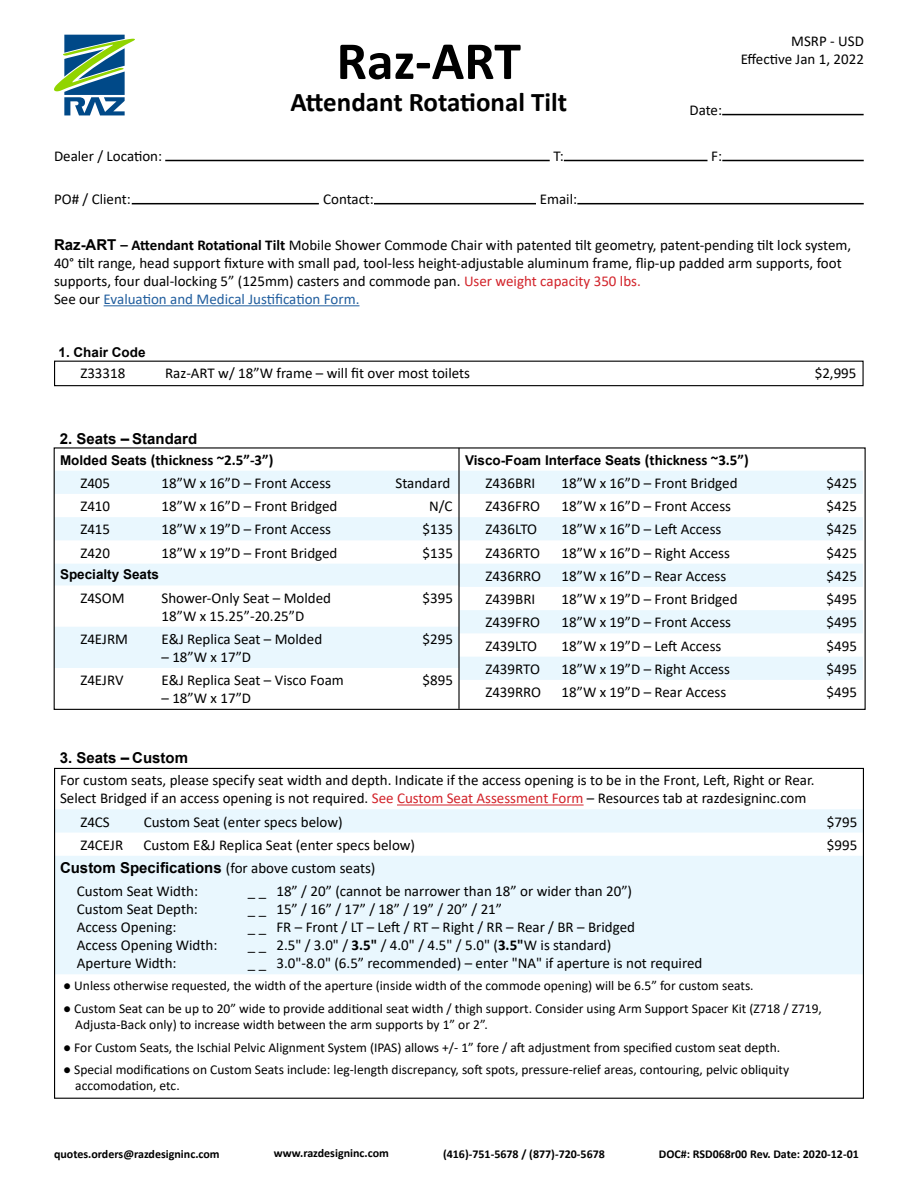
<style>
.page{position:relative;width:918px;height:1188px;background:#fff}
.page>*{position:absolute;margin:0;border:0;box-sizing:border-box;transform-origin:0 0}
.t1{font:700 54px "Calibri";color:#000}
.t2{font:700 27px "Calibri";color:#000}
.t3{font:15px/18px "Calibri";color:#000}
.t4{font:700 15px/23.2px "Calibri";color:#000}
.t5{font:700 15px "Arial";color:#000}
.t6{font:13.5px/16.2px "Calibri";color:#000}
.t7{font:700 13.5px "Arial";color:#000}
.t8{font:700 12px "Calibri";color:#000}
.s1{font-family:"Arial";font-weight:700}
.s2{font-weight:700}
.s3{color:#d2232a}
.s4{color:#215e9e}
.s5{font-size:15.75px}
.s6{font-family:"Arial";font-size:13.5px}
.s7{font-weight:400}
.s8{font-family:"Calibri";font-size:15px}
</style>
<div class="page">
<hr style="left:104px;top:305px;width:255px;height:1px;background:#215e9e">
<svg style="left:56px;top:471px;width:402px;height:197px;fill:#e9f7fe"></svg>
<svg style="left:460px;top:471px;width:403px;height:209px;fill:#e9f7fe"></svg>
<svg style="left:56px;top:809px;width:806px;height:165px;fill:#e9f7fe"></svg>
<hr style="left:397px;top:805px;width:187px;height:1px;background:#d2232a">
<svg style="left:54px;top:386px;width:808px;height:1px"></svg>
<div style="left:54px;top:361px;width:810px;height:25px;border:1px solid #000"></div>
<hr style="left:165px;top:160px;width:385px;height:1px;background:#000">
<hr style="left:132px;top:203px;width:187px;height:1px;background:#000">
<hr style="left:374px;top:203px;width:162px;height:1px;background:#000">
<hr style="left:577px;top:203px;width:287px;height:1px;background:#000">
<hr style="left:564px;top:160px;width:144px;height:1px;background:#000">
<hr style="left:722px;top:160px;width:142px;height:1px;background:#000">
<hr style="left:722px;top:114px;width:142px;height:1px;background:#000">
<div style="left:54px;top:447px;width:812px;height:263px;border:1px solid #000"></div>
<hr style="left:458px;top:448px;width:2px;height:261px;background:#000">
<svg style="left:54px;top:35px;width:81px;height:80px"></svg>
<h1 class="t1" style="left:337px;top:23px;width:186px">Raz-ART</h1>
<h2 class="t2" style="left:290px;top:83px;width:278px">Attendant Rotational Tilt</h2>
<p class="t3" style="left:689px;top:100px;width:34px">Date:</p>
<p class="t3" style="left:54px;top:147px;width:110px">Dealer / Location:</p>
<p class="t3" style="left:54px;top:189px;width:78px">PO# / Client:</p>
<p class="t3" style="left:323px;top:189px;width:52px">Contact:</p>
<p class="t3" style="left:540px;top:189px;width:39px">Email:</p>
<p class="t3" style="left:554px;top:147px;width:12px">T:</p>
<p class="t3" style="left:711px;top:147px;width:12px">F:</p>
<p class="t3" style="left:741px;top:31px;width:125px;text-align:right">MSRP - USD<br>Effective Jan 1, 2022</p>
<p class="t3" style="left:54px;top:236px;width:799px"><span class="s1">Raz-ART</span> <span class="s2">– Attendant Rotational Tilt</span> Mobile Shower Commode Chair with patented tilt geometry, patent-pending tilt lock system, 40° tilt range, head support fixture with small pad, tool-less height-adjustable aluminum frame, flip-up padded arm supports, foot supports, four dual-locking 5” (125mm) casters and commode pan. <span class="s3">User weight capacity 350 lbs.<br></span>See our <span class="s4">Evaluation and Medical Justification Form.</span></p>
<p class="t7" style="left:58px;top:342px;width:89px">1. Chair Code</p>
<p class="t3" style="left:80px;top:364px;width:47px">Z33318</p>
<p class="t3" style="left:165px;top:364px;width:307px">Raz-ART w/ 18”W frame – will fit over most toilets</p>
<p class="t3" style="left:815px;top:364px;width:43px">$2,995</p>
<p class="t5" style="left:60px;top:429px;width:139px">2. Seats <span class="s5">–</span> Standard</p>
<p class="t4" style="left:80px;top:448px;width:195px;text-indent:-20px"><span class="s6">Molded Seats</span> (thickness ~2.5”-3”)<br><span class="s7">Z405</span></p>
<p class="t3" style="left:162px;top:474px;width:171px">18”W x 16”D – Front Access</p>
<p class="t3" style="left:396px;top:474px;width:56px">Standard</p>
<p class="t3" style="left:80px;top:497px;width:31px">Z410</p>
<p class="t3" style="left:162px;top:497px;width:178px">18”W x 16”D – Front Bridged</p>
<p class="t3" style="left:429px;top:497px;width:25px">N/C</p>
<p class="t3" style="left:80px;top:520px;width:31px">Z415</p>
<p class="t3" style="left:162px;top:520px;width:171px">18”W x 19”D – Front Access</p>
<p class="t3" style="left:423px;top:520px;width:32px">$135</p>
<p class="t3" style="left:80px;top:543px;width:31px">Z420</p>
<p class="t3" style="left:162px;top:543px;width:178px">18”W x 19”D – Front Bridged</p>
<p class="t3" style="left:423px;top:543px;width:32px">$135</p>
<p class="t7" style="left:60px;top:565px;width:101px">Specialty Seats</p>
<p class="t3" style="left:80px;top:588px;width:46px">Z4SOM</p>
<p class="t3" style="left:162px;top:588px;width:171px">Shower-Only Seat – Molded<br>18”W x 15.25”-20.25”D</p>
<p class="t3" style="left:423px;top:588px;width:32px">$395</p>
<p class="t3" style="left:80px;top:630px;width:49px">Z4EJRM</p>
<p class="t3" style="left:162px;top:630px;width:162px">E&amp;J Replica Seat – Molded</p>
<p class="t3" style="left:162px;top:648px;width:91px">– 18”W x 17”D</p>
<p class="t3" style="left:423px;top:630px;width:32px">$295</p>
<p class="t3" style="left:80px;top:671px;width:45px">Z4EJRV</p>
<p class="t3" style="left:162px;top:671px;width:184px">E&amp;J Replica Seat – Visco Foam</p>
<p class="t3" style="left:162px;top:689px;width:91px">– 18”W x 17”D</p>
<p class="t3" style="left:423px;top:671px;width:32px">$895</p>
<p class="t7" style="left:465px;top:450px;width:285px">Visco-Foam Interface Seats <span class="s8">(thickness ~3.5”)</span></p>
<p class="t3" style="left:485px;top:474px;width:51px">Z436BRI</p>
<p class="t3" style="left:562px;top:474px;width:178px">18”W x 16”D – Front Bridged</p>
<p class="t3" style="left:827px;top:474px;width:32px">$425</p>
<p class="t3" style="left:485px;top:497px;width:56px">Z436FRO</p>
<p class="t3" style="left:562px;top:497px;width:171px">18”W x 16”D – Front Access</p>
<p class="t3" style="left:827px;top:497px;width:32px">$425</p>
<p class="t3" style="left:485px;top:520px;width:53px">Z436LTO</p>
<p class="t3" style="left:562px;top:520px;width:161px">18”W x 16”D – Left Access</p>
<p class="t3" style="left:827px;top:520px;width:32px">$425</p>
<p class="t3" style="left:485px;top:543px;width:56px">Z436RTO</p>
<p class="t3" style="left:562px;top:543px;width:170px">18”W x 16”D – Right Access</p>
<p class="t3" style="left:827px;top:543px;width:32px">$425</p>
<p class="t3" style="left:485px;top:567px;width:57px">Z436RRO</p>
<p class="t3" style="left:562px;top:567px;width:166px">18”W x 16”D – Rear Access</p>
<p class="t3" style="left:827px;top:567px;width:32px">$425</p>
<p class="t3" style="left:485px;top:590px;width:51px">Z439BRI</p>
<p class="t3" style="left:562px;top:590px;width:178px">18”W x 19”D – Front Bridged</p>
<p class="t3" style="left:827px;top:590px;width:32px">$495</p>
<p class="t3" style="left:485px;top:613px;width:56px">Z439FRO</p>
<p class="t3" style="left:562px;top:613px;width:171px">18”W x 19”D – Front Access</p>
<p class="t3" style="left:827px;top:613px;width:32px">$495</p>
<p class="t3" style="left:485px;top:636px;width:53px">Z439LTO</p>
<p class="t3" style="left:562px;top:636px;width:161px">18”W x 19”D – Left Access</p>
<p class="t3" style="left:827px;top:636px;width:32px">$495</p>
<p class="t3" style="left:485px;top:660px;width:56px">Z439RTO</p>
<p class="t3" style="left:562px;top:660px;width:170px">18”W x 19”D – Right Access</p>
<p class="t3" style="left:827px;top:660px;width:32px">$495</p>
<p class="t3" style="left:485px;top:683px;width:57px">Z439RRO</p>
<p class="t3" style="left:562px;top:683px;width:166px">18”W x 19”D – Rear Access</p>
<p class="t3" style="left:827px;top:683px;width:32px">$495</p>
<p class="t5" style="left:60px;top:747px;width:130px">3. Seats <span class="s5">–</span> Custom</p>
<p class="t3" style="left:60px;top:771px;width:756px">For custom seats, please specify seat width and depth. Indicate if the access opening is to be in the Front, Left, Right or Rear.<br>Select Bridged if an access opening is not required. <span class="s3">See Custom Seat Assessment Form</span> – Resources tab at razdesigninc.com</p>
<p class="t3" style="left:80px;top:812px;width:31px">Z4CS</p>
<p class="t3" style="left:144px;top:812px;width:201px">Custom Seat (enter specs below)</p>
<p class="t3" style="left:827px;top:812px;width:32px">$795</p>
<p class="t3" style="left:80px;top:835px;width:44px">Z4CEJR</p>
<p class="t3" style="left:144px;top:835px;width:273px">Custom E&amp;J Replica Seat (enter specs below)</p>
<p class="t3" style="left:827px;top:835px;width:32px">$995</p>
<p class="t3" style="left:77px;top:856px;width:300px;line-height:23.2px;text-indent:-17px"><span class="s1">Custom Specifications</span> (for above custom seats)<br>Custom Seat Width:</p>
<p class="t3" style="left:77px;top:900px;width:142px">Custom Seat Depth:<br>Access Opening:<br>Access Opening Width:<br>Aperture Width:</p>
<p class="t3" style="left:248px;top:882px;width:456px">_ _ 18” / 20” (cannot be narrower than 18” or wider than 20”)<br>_ _ 15” / 16” / 17” / 18” / 19” / 20” / 21”<br>_ _ FR – Front / LT – Left / RT – Right / RR – Rear / BR – Bridged<br>_ _ 2.5" / 3.0" / <span class="s2">3.5"</span> / 4.0" / 4.5" / 5.0" (<span class="s2">3.5"</span>W is standard)<br>_ _ 3.0"-8.0" (6.5” recommended) – enter "NA" if aperture is not required</p>
<p class="t6" style="left:63px;top:978px;width:692px">● Unless otherwise requested, the width of the aperture (inside width of the commode opening) will be 6.5” for custom seats.</p>
<p class="t6" style="left:75px;top:1000px;width:748px;text-indent:-12px">● Custom Seat can be up to 20” wide to provide additional seat width / thigh support. Consider using Arm Support Spacer Kit (Z718 / Z719,<br>Adjusta-Back only) to increase width between the arm supports by 1” or 2”.</p>
<p class="t6" style="left:63px;top:1039px;width:719px">● For Custom Seats, the Ischial Pelvic Alignment System (IPAS) allows +/- 1” fore / aft adjustment from specified custom seat depth.</p>
<p class="t6" style="left:75px;top:1061px;width:715px;text-indent:-12px">● Special modifications on Custom Seats include: leg-length discrepancy, soft spots, pressure-relief areas, contouring, pelvic obliquity accomodation, etc.</p>
<p class="t8" style="left:54px;top:1146px;width:167px">quotes.orders@razdesigninc.com</p>
<p class="t8" style="left:274px;top:1145px;width:117px">www.razdesigninc.com</p>
<p class="t8" style="left:443px;top:1146px;width:163px">(416)-751-5678 / (877)-720-5678</p>
<p class="t8" style="left:659px;top:1146px;width:202px">DOC#: RSD068r00 Rev. Date: 2020-12-01</p>
</div>
